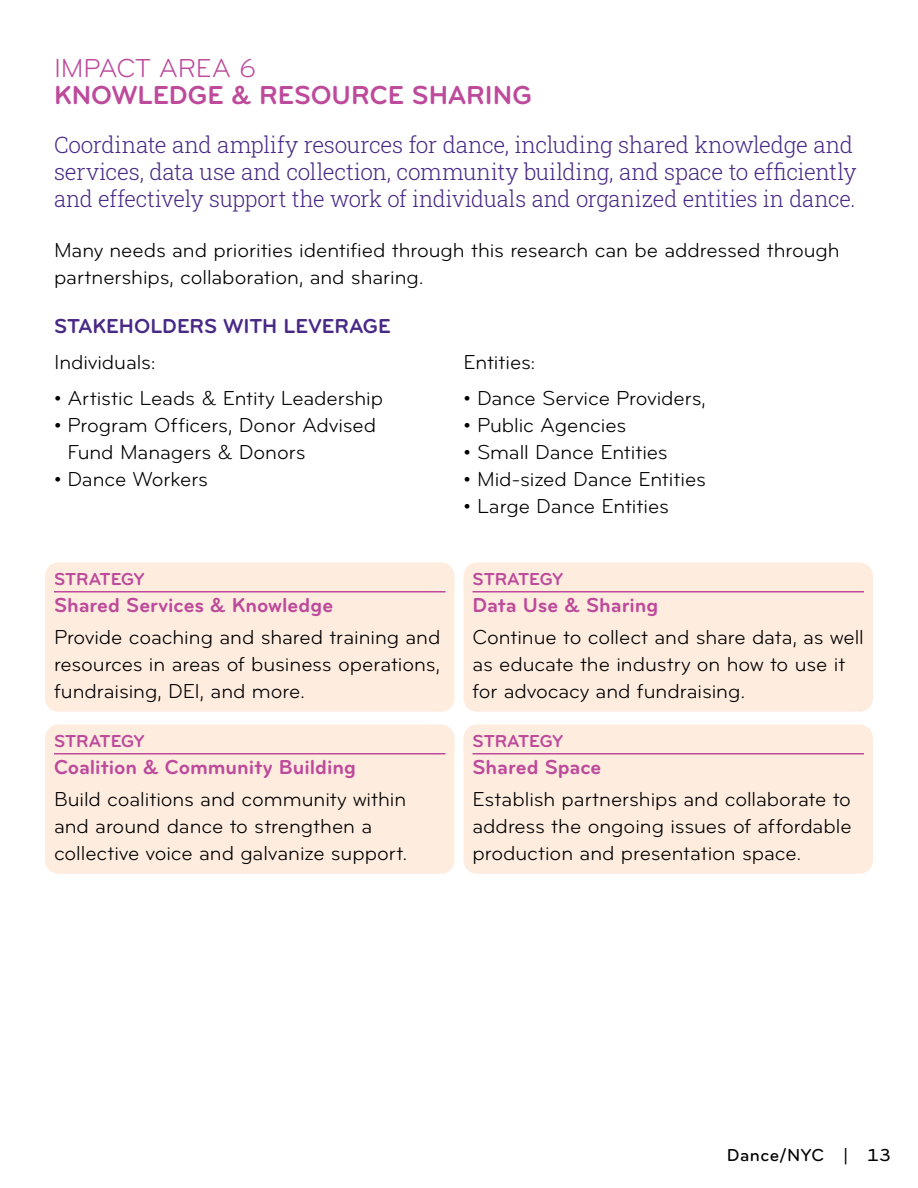
<style>
.page{position:relative;width:918px;height:1188px;background:#fff}
.page>*{position:absolute;margin:0;border:0;box-sizing:border-box;transform-origin:0 0}
.t1{font:700 27px/27px "Bryant Pro";color:#bd4a9b}
.ACC_Body{font:300 22.5px/27px "Roboto Slab";letter-spacing:-.01em;color:#482986}
.Impact_Box_Body{font:21px/27px "Bryant Pro";color:#000;text-align:justify}
.ACC_Body-2{font:21px/27px "Bryant Pro";color:#000}
.Impact_Box_H4{font:700 21px "Bryant Pro";color:#bd4a9b}
.t2{font:700 21px "Bryant Pro";letter-spacing:-.005em;color:#482986}
.Impact_Box_H4_Flag{font:700 18px "Bryant Pro";letter-spacing:-.005em;color:#bd4a9b}
.t3{font:500 18px "Bryant Pro";letter-spacing:.025em;color:#000}
.s1{font-weight:400}
</style>
<div class="page">
<div style="left:45px;top:562px;width:409px;height:36px;background:#feecdf;border-radius:14px"></div>
<div style="left:45px;top:569px;width:409px;height:143px;background:#feecdf;border-radius:14px"></div>
<hr style="left:54px;top:591px;width:392px;height:1px;background:#bd4a9b">
<div style="left:45px;top:724px;width:409px;height:36px;background:#feecdf;border-radius:14px"></div>
<div style="left:45px;top:731px;width:409px;height:143px;background:#feecdf;border-radius:14px"></div>
<hr style="left:54px;top:753px;width:392px;height:1px;background:#bd4a9b">
<div style="left:464px;top:562px;width:409px;height:36px;background:#feecdf;border-radius:14px"></div>
<div style="left:464px;top:569px;width:409px;height:143px;background:#feecdf;border-radius:14px"></div>
<hr style="left:472px;top:591px;width:392px;height:1px;background:#bd4a9b">
<div style="left:464px;top:724px;width:409px;height:36px;background:#feecdf;border-radius:14px"></div>
<div style="left:464px;top:731px;width:409px;height:143px;background:#feecdf;border-radius:14px"></div>
<hr style="left:472px;top:753px;width:392px;height:1px;background:#bd4a9b">
<h2 class="t1" style="left:54px;top:54px;width:479px"><span class="s1">IMPACT AREA 6<br></span>KNOWLEDGE &amp; RESOURCE SHARING</h2>
<p class="ACC_Body" style="left:54px;top:131px;width:804px">Coordinate and amplify resources for dance, including shared knowledge and services, data use and collection, community building, and space to efficiently and effectively support the work of individuals and organized entities in dance.</p>
<p class="ACC_Body-2" style="left:54px;top:236px;width:787px">Many needs and priorities identified through this research can be addressed through partnerships, collaboration, and sharing.</p>
<h4 class="t2" style="left:54px;top:313px;width:338px">STAKEHOLDERS WITH LEVERAGE</h4>
<p class="ACC_Body-2" style="left:54px;top:349px;width:103px">Individuals:</p>
<p class="ACC_Body-2" style="left:54px;top:385px;width:331px">• Artistic Leads &amp; Entity Leadership</p>
<p class="ACC_Body-2" style="left:68px;top:412px;width:310px;text-indent:-14px">• Program Officers, Donor Advised<br>Fund Managers &amp; Donors</p>
<p class="ACC_Body-2" style="left:54px;top:466px;width:156px">• Dance Workers</p>
<p class="ACC_Body-2" style="left:464px;top:349px;width:73px">Entities:</p>
<p class="ACC_Body-2" style="left:464px;top:385px;width:244px">• Dance Service Providers,</p>
<p class="ACC_Body-2" style="left:464px;top:412px;width:164px">• Public Agencies</p>
<p class="ACC_Body-2" style="left:464px;top:439px;width:206px">• Small Dance Entities</p>
<p class="ACC_Body-2" style="left:464px;top:466px;width:244px">• Mid-sized Dance Entities</p>
<p class="ACC_Body-2" style="left:464px;top:493px;width:207px">• Large Dance Entities</p>
<p class="Impact_Box_H4_Flag" style="left:54px;top:568px;width:92px">STRATEGY</p>
<p class="Impact_Box_H4" style="left:54px;top:592px;width:281px">Shared Services &amp; Knowledge</p>
<p class="Impact_Box_Body" style="left:54px;top:623px;width:388px">Provide coaching and shared training and resources in areas of business operations, fundraising, DEI, and more.</p>
<p class="Impact_Box_H4_Flag" style="left:54px;top:730px;width:92px">STRATEGY</p>
<p class="Impact_Box_H4" style="left:54px;top:754px;width:304px">Coalition &amp; Community Building</p>
<p class="Impact_Box_Body" style="left:54px;top:785px;width:355px;text-align:left">Build coalitions and community within and around dance to strengthen a collective voice and galvanize support.</p>
<p class="Impact_Box_H4_Flag" style="left:472px;top:568px;width:92px">STRATEGY</p>
<p class="Impact_Box_H4" style="left:472px;top:592px;width:188px">Data Use &amp; Sharing</p>
<p class="Impact_Box_Body" style="left:472px;top:623px;width:393px;text-align:left">Continue to collect and share data, as well as educate the industry on how to use it for advocacy and fundraising.</p>
<p class="Impact_Box_H4_Flag" style="left:472px;top:730px;width:92px">STRATEGY</p>
<p class="Impact_Box_H4" style="left:472px;top:754px;width:131px">Shared Space</p>
<p class="Impact_Box_Body" style="left:472px;top:785px;width:381px">Establish partnerships and collaborate to address the ongoing issues of affordable production and presentation space.</p>
<p class="t3" style="left:727px;top:1144px;width:166px">Dance/NYC | 13</p>
</div>
